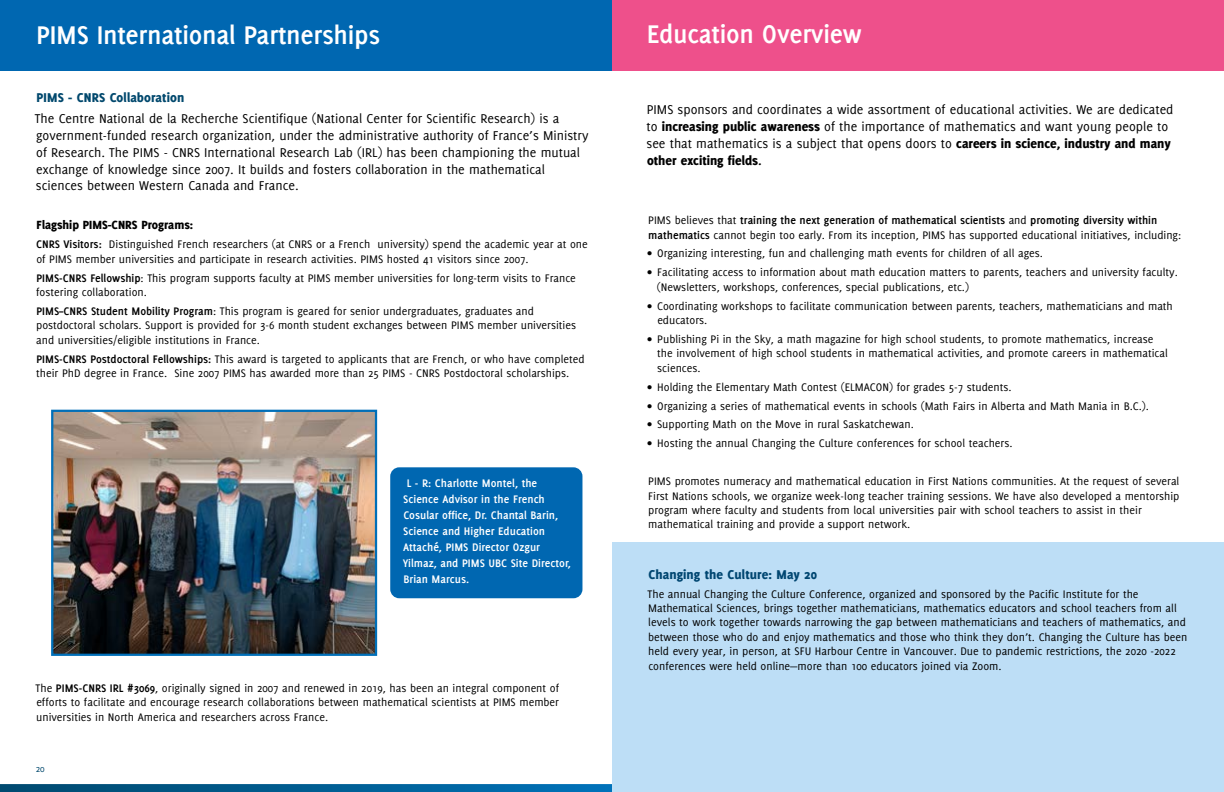
<style>
.page{position:relative;width:1224px;height:792px;background:#fff}
.page>*{position:absolute;margin:0;border:0;box-sizing:border-box;transform-origin:0 0}
.t1{font:700 28px "Delicious";letter-spacing:-.01em;color:#fff}
.t2{font:14px/16.8px "Delicious";color:#000}
.t3{font:800 14px "Delicious";letter-spacing:.005em;color:#004671}
.t4{font:800 14px "Delicious";letter-spacing:.01em;color:#00486d}
.t5{font:800 13px "Delicious";color:#000}
.t6{font:12px/14.4px "Delicious";color:#000}
.t7{font:700 12px/16px "Delicious";color:#fff}
.t8{font:10px "Delicious";color:#00486d}
.s1{font-weight:700}
.s2{font-weight:800}
</style>
<div class="page">
<div style="left:0;top:0;width:612px;height:70px;background:#0067b1"></div>
<img style="left:54px;top:413px;width:320px;height:240px">
<div style="left:51px;top:410px;width:326px;height:246px;border:2px solid #006fb8"></div>
<div style="left:390px;top:467px;width:192px;height:131px;background:#0067b1;border-radius:9px"></div>
<svg style="left:0;top:784px;width:612px;height:8px;background:#025e93"></svg>
<div style="left:612px;top:0;width:612px;height:70px;background:#ee508b"></div>
<div style="left:612px;top:543px;width:612px;height:249px;background:#bddef6"></div>
<h1 class="t1" style="left:36px;top:19px;width:345px">PIMS International Partnerships</h1>
<p class="t4" style="left:37px;top:89px;width:149px">PIMS - CNRS Collaboration</p>
<p class="t2" style="left:35px;top:110px;width:555px">The Centre National de la Recherche Scientifique (National Center for Scientific Research) is a government-funded research organization, under the administrative authority of France’s Ministry of Research. The PIMS - CNRS International Research Lab (IRL) has been championing the mutual exchange of knowledge since 2007. It builds and fosters collaboration in the mathematical sciences between Western Canada and France.</p>
<p class="t5" style="left:37px;top:218px;width:158px">Flagship PIMS-CNRS Programs:</p>
<p class="t6" style="left:36px;top:237px;width:553px"><span class="s1">CNRS Visitors:</span> Distinguished French researchers (at CNRS or a French university) spend the academic year at one of PIMS member universities and participate in research activities. PIMS hosted 41 visitors since 2007.</p>
<p class="t6" style="left:36px;top:270px;width:541px"><span class="s1">PIMS-CNRS Fellowship</span>: This program supports faculty at PIMS member universities for long-term visits to France fostering collaboration.</p>
<p class="t6" style="left:36px;top:304px;width:541px"><span class="s1">PIMS–CNRS Student Mobility Program</span>: This program is geared for senior undergraduates, graduates and postdoctoral scholars. Support is provided for 3-6 month student exchanges between PIMS member universities and universities/eligible institutions in France.</p>
<p class="t6" style="left:36px;top:351px;width:550px"><span class="s1">PIMS-CNRS Postdoctoral Fellowships:</span> This award is targeted to applicants that are French, or who have completed their PhD degree in France. Sine 2007 PIMS has awarded more than 25 PIMS - CNRS Postdoctoral scholarships.</p>
<p class="t7" style="left:403px;top:475px;width:169px;text-indent:4px">L - R: Charlotte Montel, the<br>Science Advisor in the French<br>Cosular office, Dr. Chantal Barin,<br>Science and Higher Education<br>Attaché, PIMS Director Ozgur<br>Yilmaz, and PIMS UBC Site Director,<br>Brian Marcus.</p>
<p class="t6" style="left:36px;top:681px;width:525px;text-align:justify">The <span class="s1">PIMS-CNRS IRL #3069</span>, originally signed in 2007 and renewed in 2019, has been an integral component of efforts to facilitate and encourage research collaborations between mathematical scientists at PIMS member universities in North America and researchers across France.</p>
<p class="t8" style="left:36px;top:763px;width:10px">20</p>
<h1 class="t1" style="left:647px;top:18px;width:216px">Education Overview</h1>
<p class="t2" style="left:646px;top:101px;width:528px">PIMS sponsors and coordinates a wide assortment of educational activities. We are dedicated to <span class="s2">increasing public awareness</span> of the importance of mathematics and want young people to see that mathematics is a subject that opens doors to <span class="s2">careers in science, industry and many other exciting fields</span><span class="s1">.</span></p>
<p class="t6" style="left:648px;top:213px;width:534px">PIMS believes that <span class="s1">training the next generation of mathematical scientists</span> and <span class="s1">promoting diversity within mathematics</span> cannot begin too early. From its inception, PIMS has supported educational initiatives, including:</p>
<p class="t6" style="left:647px;top:246px;width:397px">• Organizing interesting, fun and challenging math events for children of all ages.</p>
<p class="t6" style="left:657px;top:265px;width:522px;text-indent:-10px">• Facilitating access to information about math education matters to parents, teachers and university faculty. (Newsletters, workshops, conferences, special publications, etc.)</p>
<p class="t6" style="left:657px;top:298px;width:517px;text-indent:-10px">• Coordinating workshops to facilitate communication between parents, teachers, mathematicians and math educators.</p>
<p class="t6" style="left:657px;top:332px;width:512px;text-indent:-10px">• Publishing Pi in the Sky, a math magazine for high school students, to promote mathematics, increase the involvement of high school students in mathematical activities, and promote careers in mathematical sciences.</p>
<p class="t6" style="left:647px;top:379px;width:366px">• Holding the Elementary Math Contest (ELMACON) for grades 5-7 students.</p>
<p class="t6" style="left:647px;top:398px;width:503px">• Organizing a series of mathematical events in schools (Math Fairs in Alberta and Math Mania in B.C.).</p>
<p class="t6" style="left:647px;top:417px;width:268px">• Supporting Math on the Move in rural Saskatchewan.</p>
<p class="t6" style="left:647px;top:436px;width:367px">• Hosting the annual Changing the Culture conferences for school teachers.</p>
<p class="t6" style="left:648px;top:474px;width:533px">PIMS promotes numeracy and mathematical education in First Nations communities. At the request of several First Nations schools, we organize week-long teacher training sessions. We have also developed a mentorship program where faculty and students from local universities pair with school teachers to assist in their mathematical training and provide a support network.</p>
<p class="t3" style="left:648px;top:566px;width:170px">Changing the Culture: May 20</p>
<p class="t6" style="left:648px;top:586px;width:541px">The annual Changing the Culture Conference, organized and sponsored by the Pacific Institute for the Mathematical Sciences, brings together mathematicians, mathematics educators and school teachers from all levels to work together towards narrowing the gap between mathematicians and teachers of mathematics, and between those who do and enjoy mathematics and those who think they don’t. Changing the Culture has been held every year, in person, at SFU Harbour Centre in Vancouver. Due to pandemic restrictions, the 2020 -2022 conferences were held online—more than 100 educators joined via Zoom.</p>
</div>
